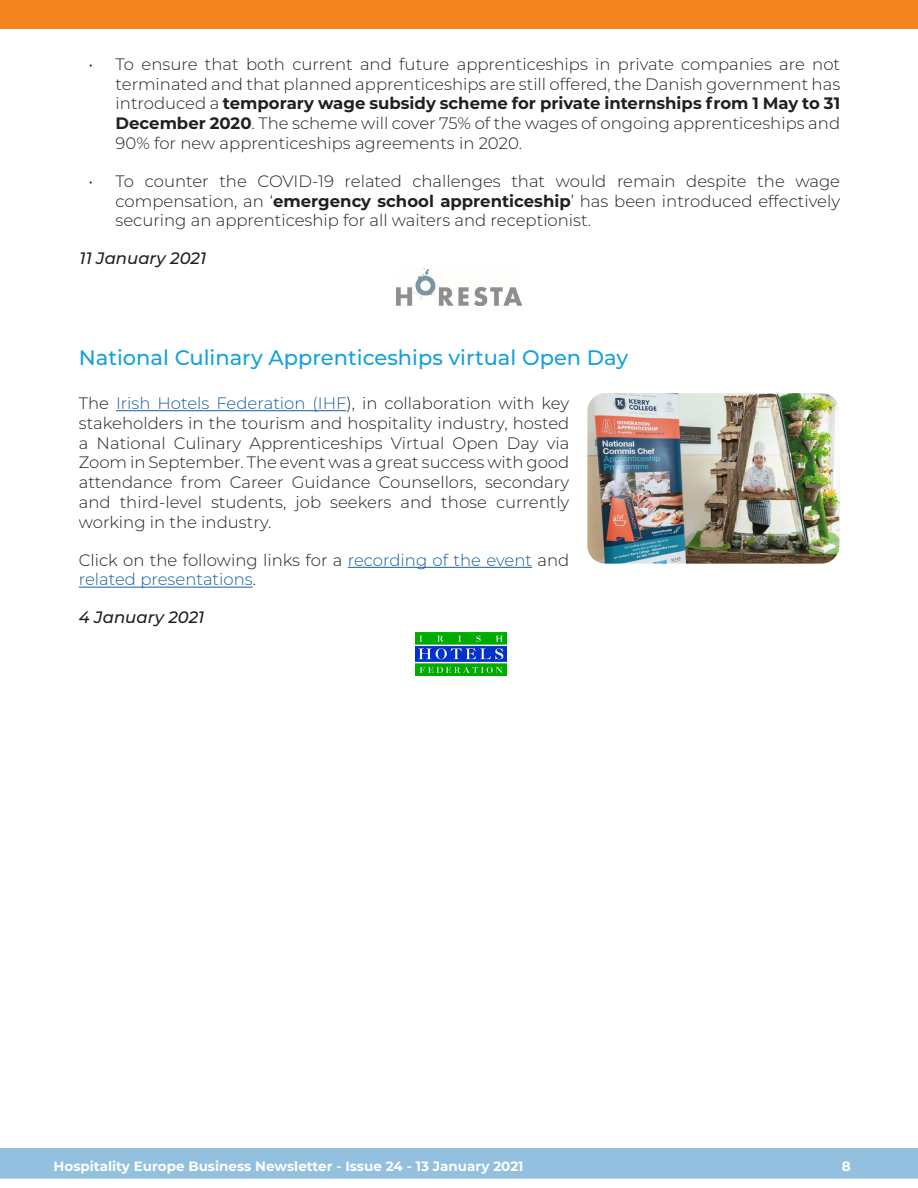
<style>
.page{position:relative;width:918px;height:1188px;background:#fff}
.page>*{position:absolute;margin:0;border:0;box-sizing:border-box;transform-origin:0 0}
.t1{font:500 21px "Montserrat";color:#16a1db}
.t2{font:300 16.5px/19.8px "Montserrat";color:#231f20;text-align:justify}
.t3{font:300 16.5px/19.8px "Montserrat";color:#175d9e}
.t4{font:italic 500 16.5px "Montserrat";color:#231f20}
.t5{font:700 13.5px "Montserrat";color:#fff}
.s1{font-weight:700}
.s2{color:#175d9e}
.s3{color:#231f20}
</style>
<div class="page">
<div style="left:1px;top:1149px;width:916px;height:29px;background:#94c0df"></div>
<div style="left:0;top:1148px;width:918px;height:31px;border:2px solid #94c0df"></div>
<img style="left:396px;top:269px;width:126px;height:37px">
<hr style="left:116px;top:410px;width:230px;height:1px;background:#175d9e">
<hr style="left:348px;top:567px;width:184px;height:1px;background:#175d9e">
<hr style="left:79px;top:587px;width:174px;height:1px;background:#175d9e">
<img style="left:587px;top:393px;width:252px;height:171px">
<div style="left:0;top:0;width:918px;height:29px;background:#f38420"></div>
<img style="left:415px;top:632px;width:92px;height:44px">
<p class="t2" style="left:116px;top:54px;width:726px;text-indent:-27px">• To ensure that both current and future apprenticeships in private companies are not terminated and that planned apprenticeships are still offered, the Danish government has introduced a <span class="s1">temporary wage subsidy scheme for private internships from 1 May to 31<br>December 2020</span>. The scheme will cover 75% of the wages of ongoing apprenticeships and 90% for new apprenticeships agreements in 2020.</p>
<p class="t2" style="left:116px;top:171px;width:726px;text-indent:-27px">• To counter the COVID-19 related challenges that would remain despite the wage compensation, an ‘<span class="s1">emergency school apprenticeship</span>’ has been introduced effectively securing an apprenticeship for all waiters and receptionist.</p>
<p class="t4" style="left:80px;top:247px;width:128px">11 January 2021</p>
<p class="t1" style="left:79px;top:343px;width:551px">National Culinary Apprenticeships virtual Open Day</p>
<p class="t2" style="left:79px;top:393px;width:492px">The <span class="s2">Irish Hotels Federation (IHF</span>), in collaboration with key stakeholders in the tourism and hospitality industry, hosted a National Culinary Apprenticeships Virtual Open Day via Zoom in September. The event was a great success with good attendance from Career Guidance Counsellors, secondary and third-level students, job seekers and those currently working in the industry.</p>
<p class="t3" style="left:79px;top:549px;width:492px"><span class="s3">Click on the following links for a</span> recording of the event <span class="s3">and </span>related presentations<span class="s3">.</span></p>
<p class="t4" style="left:79px;top:606px;width:127px">4 January 2021</p>
<p class="t5" style="left:54px;top:1157px;width:471px">Hospitality Europe Business Newsletter - Issue 24 - 13 January 2021</p>
<p class="t5" style="left:842px;top:1157px;width:10px">8</p>
</div>
